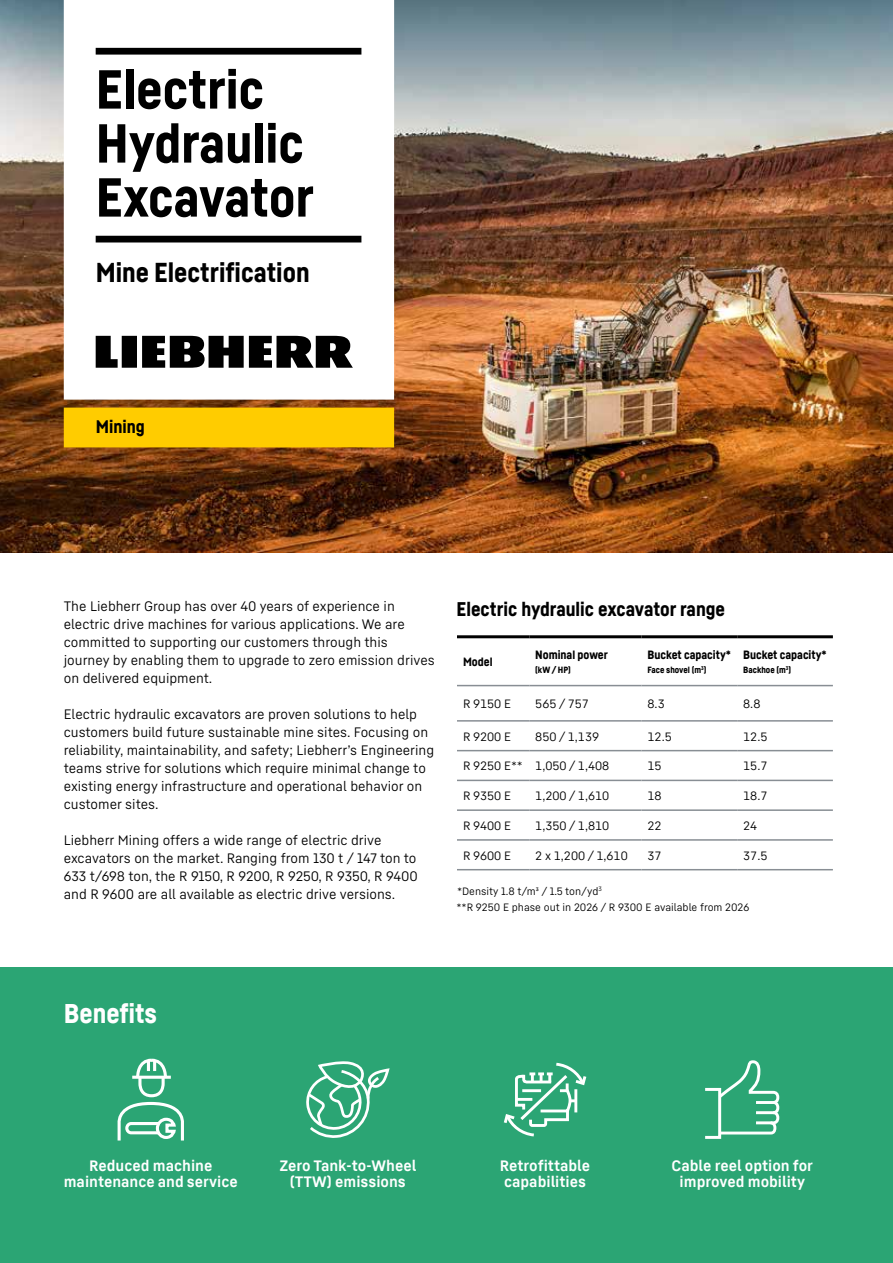
<style>
.page{position:relative;width:893px;height:1263px;background:#fff}
.page>*{position:absolute;margin:0;border:0;box-sizing:border-box;transform-origin:0 0}
.t1{font:900 54px/54px "Liebherr Head";color:#000}
.t2{font:900 27px "Liebherr Head";color:#000}
.t3{font:900 27px "Liebherr Head Office";color:#fff}
.t4{font:900 19.5px "Liebherr Head";color:#000}
.t5{font:900 18px "Liebherr Head";color:#000}
.t6{font:700 15px/16.5px "Liebherr Text Office";color:#fff;text-align:center}
.t7{font:13.5px/18px "Liebherr Text";color:#000}
.t8{font:12px "Liebherr Text Office";color:#000}
.t9{font:900 12px "Liebherr Head Office";color:#000}
.t10{font:10.5px "Liebherr Text";color:#000}
.t11{font:900 9px "Liebherr Head Office";color:#000}
</style>
<div class="page">
<div style="left:0;top:967px;width:893px;height:296px;background:#2ba574"></div>
<svg style="left:118px;top:1059px;width:66px;height:81px"></svg>
<svg style="left:306px;top:1061px;width:84px;height:77px"></svg>
<svg style="left:503px;top:1062px;width:84px;height:75px"></svg>
<svg style="left:705px;top:1060px;width:74px;height:79px"></svg>
<img style="left:0;top:0;width:893px;height:553px">
<hr style="left:457px;top:635px;width:72px;height:3px;background:#000">
<hr style="left:529px;top:635px;width:112px;height:3px;background:#000">
<hr style="left:641px;top:635px;width:96px;height:3px;background:#000">
<hr style="left:737px;top:635px;width:96px;height:3px;background:#000">
<hr style="left:457px;top:685px;width:72px;height:1px;background:#888e94">
<hr style="left:529px;top:685px;width:112px;height:1px;background:#888e94">
<hr style="left:641px;top:685px;width:96px;height:1px;background:#888e94">
<hr style="left:737px;top:685px;width:96px;height:1px;background:#888e94">
<hr style="left:529px;top:720px;width:112px;height:2px;background:#888e94">
<hr style="left:641px;top:720px;width:96px;height:2px;background:#888e94">
<hr style="left:529px;top:750px;width:112px;height:1px;background:#888e94">
<hr style="left:641px;top:750px;width:96px;height:1px;background:#888e94">
<hr style="left:529px;top:780px;width:112px;height:1px;background:#888e94">
<hr style="left:641px;top:780px;width:96px;height:1px;background:#888e94">
<hr style="left:529px;top:809px;width:112px;height:2px;background:#888e94">
<hr style="left:641px;top:809px;width:96px;height:2px;background:#888e94">
<hr style="left:529px;top:839px;width:112px;height:2px;background:#888e94">
<hr style="left:641px;top:839px;width:96px;height:2px;background:#888e94">
<hr style="left:529px;top:869px;width:112px;height:1px;background:#888e94">
<hr style="left:641px;top:869px;width:96px;height:1px;background:#888e94">
<hr style="left:457px;top:720px;width:72px;height:2px;background:#888e94">
<hr style="left:737px;top:720px;width:96px;height:2px;background:#888e94">
<hr style="left:457px;top:750px;width:72px;height:1px;background:#888e94">
<hr style="left:737px;top:750px;width:96px;height:1px;background:#888e94">
<hr style="left:457px;top:780px;width:72px;height:1px;background:#888e94">
<hr style="left:737px;top:780px;width:96px;height:1px;background:#888e94">
<hr style="left:457px;top:809px;width:72px;height:2px;background:#888e94">
<hr style="left:737px;top:809px;width:96px;height:2px;background:#888e94">
<hr style="left:457px;top:839px;width:72px;height:2px;background:#888e94">
<hr style="left:737px;top:839px;width:96px;height:2px;background:#888e94">
<hr style="left:457px;top:869px;width:72px;height:1px;background:#888e94">
<hr style="left:737px;top:869px;width:96px;height:1px;background:#888e94">
<svg style="left:64px;top:0;width:330px;height:400px"></svg>
<div style="left:64px;top:408px;width:330px;height:39px;background:#fc0"></div>
<div style="left:96px;top:48px;width:265px;height:7px;background:#000"></div>
<div style="left:96px;top:236px;width:265px;height:6px;background:#000"></div>
<svg style="left:96px;top:336px;width:257px;height:32px"></svg>
<h1 class="t1" style="left:96px;top:61px;width:220px">Electric<br>Hydraulic<br>Excavator</h1>
<h2 class="t2" style="left:96px;top:255px;width:216px">Mine Electrification</h2>
<h3 class="t5" style="left:96px;top:416px;width:51px">Mining</h3>
<p class="t7" style="left:64px;top:596px;width:372px">The Liebherr Group has over 40 years of experience in electric drive machines for various applications. We are committed to supporting our customers through this journey by enabling them to upgrade to zero emission drives on delivered equipment.</p>
<p class="t7" style="left:64px;top:704px;width:372px">Electric hydraulic excavators are proven solutions to help customers build future sustainable mine sites. Focusing on reliability, maintainability, and safety; Liebherr’s Engineering teams strive for solutions which require minimal change to existing energy infrastructure and operational behavior on customer sites.</p>
<p class="t7" style="left:64px;top:830px;width:356px">Liebherr Mining offers a wide range of electric drive excavators on the market. Ranging from 130 t / 147 ton to 633 t/698 ton, the R 9150, R 9200, R 9250, R 9350, R 9400 and R 9600 are all available as electric drive versions.</p>
<h3 class="t4" style="left:456px;top:597px;width:270px">Electric hydraulic excavator range</h3>
<p class="t9" style="left:463px;top:654px;width:31px">Model</p>
<p class="t9" style="left:535px;top:648px;width:74px">Nominal power</p>
<p class="t11" style="left:535px;top:664px;width:37px">(kW / HP)</p>
<p class="t9" style="left:647px;top:648px;width:85px">Bucket capacity*</p>
<p class="t11" style="left:647px;top:664px;width:60px">Face shovel (m<sup>3</sup>)</p>
<p class="t9" style="left:743px;top:648px;width:85px">Bucket capacity*</p>
<p class="t11" style="left:743px;top:664px;width:50px">Backhoe (m<sup>3</sup>)</p>
<p class="t8" style="left:463px;top:696px;width:50px">R 9150 E</p>
<p class="t8" style="left:535px;top:696px;width:55px">565 / 757</p>
<p class="t8" style="left:647px;top:696px;width:19px">8.3</p>
<p class="t8" style="left:743px;top:696px;width:19px">8.8</p>
<p class="t8" style="left:463px;top:728px;width:50px">R 9200 E</p>
<p class="t8" style="left:535px;top:728px;width:65px">850 / 1,139</p>
<p class="t8" style="left:647px;top:728px;width:26px">12.5</p>
<p class="t8" style="left:743px;top:728px;width:26px">12.5</p>
<p class="t8" style="left:463px;top:758px;width:148px">R 9250 E** 1,050 / 1,408</p>
<p class="t8" style="left:647px;top:758px;width:16px">15</p>
<p class="t8" style="left:743px;top:758px;width:26px">15.7</p>
<p class="t8" style="left:463px;top:788px;width:50px">R 9350 E</p>
<p class="t8" style="left:535px;top:788px;width:75px">1,200 / 1,610</p>
<p class="t8" style="left:647px;top:788px;width:16px">18</p>
<p class="t8" style="left:743px;top:788px;width:26px">18.7</p>
<p class="t8" style="left:463px;top:818px;width:50px">R 9400 E</p>
<p class="t8" style="left:535px;top:818px;width:75px">1,350 / 1,810</p>
<p class="t8" style="left:647px;top:818px;width:16px">22</p>
<p class="t8" style="left:743px;top:818px;width:16px">24</p>
<p class="t8" style="left:463px;top:847px;width:50px">R 9600 E</p>
<p class="t8" style="left:535px;top:847px;width:94px">2 x 1,200 / 1,610</p>
<p class="t8" style="left:647px;top:847px;width:16px">37</p>
<p class="t8" style="left:743px;top:847px;width:26px">37.5</p>
<p class="t10" style="left:457px;top:884px;width:146px">*Density 1.8 t/m3 / 1.5 ton/yd<sup>3</sup></p>
<p class="t10" style="left:456px;top:900px;width:294px">**R 9250 E phase out in 2026 / R 9300 E available from 2026</p>
<h2 class="t3" style="left:64px;top:997px;width:95px">Benefits</h2>
<p class="t6" style="left:64px;top:1157px;width:175px">Reduced machine maintenance and service</p>
<p class="t6" style="left:279px;top:1156px;width:139px">Zero Tank-to-Wheel (TTW) emissions</p>
<p class="t6" style="left:500px;top:1156px;width:92px;text-align:left">Retrofittable capabilities</p>
<p class="t6" style="left:672px;top:1156px;width:143px">Cable reel option for improved mobility</p>
</div>
